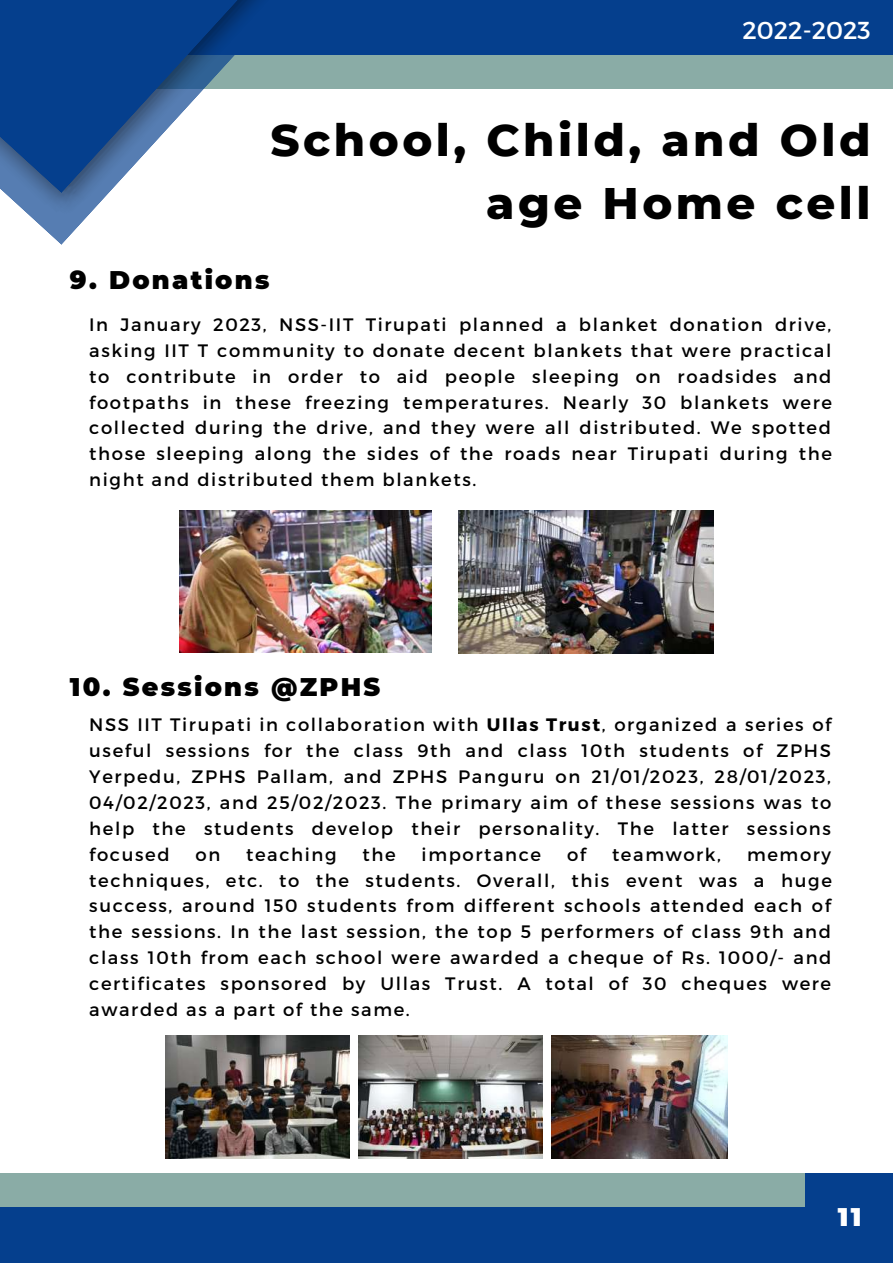
<style>
.page{position:relative;width:893px;height:1264px;background:#fff}
.page>*{position:absolute;margin:0;border:0;box-sizing:border-box;transform-origin:0 0}
.t1{font:800 45.15px/63px "Montserrat";letter-spacing:.08em;color:#000;text-align:right}
.t2{font:900 25.5px "Montserrat";letter-spacing:.09em;color:#000}
.t3{font:900 25.5px "Montserrat";color:#fff}
.t4{font:24.45px "Montserrat";color:#fff}
.t5{font:18px/25.8px "Montserrat";letter-spacing:.09em;color:#000;text-align:justify}
.s1{font-weight:700}
</style>
<div class="page">
<div style="left:44px;top:52px;width:848px;height:37px;background:#8aaca6"></div>
<div style="left:0;top:1173px;width:892px;height:37px;background:#8aaca6"></div>
<div style="left:56px;top:0;width:836px;height:55px;background:#053f8d"></div>
<div style="left:0;top:1207px;width:892px;height:55px;background:#053f8d"></div>
<svg style="left:44px;top:229px;width:32px;height:16px"></svg>
<img style="left:5px;top:193px;width:104px;height:36px">
<svg style="left:0;top:0;width:258px;height:193px;fill:#053f8d"></svg>
<img style="left:180px;top:510px;width:251px;height:142px">
<img style="left:458px;top:510px;width:255px;height:143px">
<img style="left:165px;top:1035px;width:184px;height:123px">
<img style="left:358px;top:1035px;width:184px;height:123px">
<img style="left:551px;top:1035px;width:177px;height:123px">
<div style="left:805px;top:1173px;width:87px;height:89px;background:#053f8d"></div>
<h3 class="t4" style="left:742px;top:14px;width:130px">2022-2023</h3>
<h1 class="t1" style="left:270px;top:108px;width:601px">School, Child, and Old age Home cell</h1>
<h2 class="t2" style="left:70px;top:264px;width:201px">9. Donations</h2>
<p class="t5" style="left:89px;top:311px;width:744px">In January 2023, NSS-IIT Tirupati planned a blanket donation drive, asking IIT T community to donate decent blankets that were practical to contribute in order to aid people sleeping on roadsides and footpaths in these freezing temperatures. Nearly 30 blankets were collected during the drive, and they were all distributed. We spotted those sleeping along the sides of the roads near Tirupati during the night and distributed them blankets.</p>
<h2 class="t2" style="left:70px;top:670px;width:312px">10. Sessions @ZPHS</h2>
<p class="t5" style="left:89px;top:711px;width:743px">NSS IIT Tirupati in collaboration with <span class="s1">Ullas Trust</span>, organized a series of useful sessions for the class 9th and class 10th students of ZPHS Yerpedu, ZPHS Pallam, and ZPHS Panguru on 21/01/2023, 28/01/2023, 04/02/2023, and 25/02/2023. The primary aim of these sessions was to help the students develop their personality. The latter sessions focused</p>
<p class="t5" style="left:195px;top:840px;width:26px">on</p>
<p class="t5" style="left:246px;top:840px;width:92px">teaching</p>
<p class="t5" style="left:362px;top:840px;width:35px">the</p>
<p class="t5" style="left:421px;top:840px;width:121px">importance</p>
<p class="t5" style="left:567px;top:840px;width:21px">of</p>
<p class="t5" style="left:612px;top:840px;width:111px">teamwork,</p>
<p class="t5" style="left:89px;top:840px;width:744px;text-indent:657px">memory techniques, etc. to the students. Overall, this event was a huge success, around 150 students from different schools attended each of the sessions. In the last session, the top 5 performers of class 9th and class 10th from each school were awarded a cheque of Rs. 1000/- and certificates sponsored by Ullas Trust. A total of 30 cheques were awarded as a part of the same.</p>
<h2 class="t3" style="left:837px;top:1201px;width:25px">11</h2>
</div>
